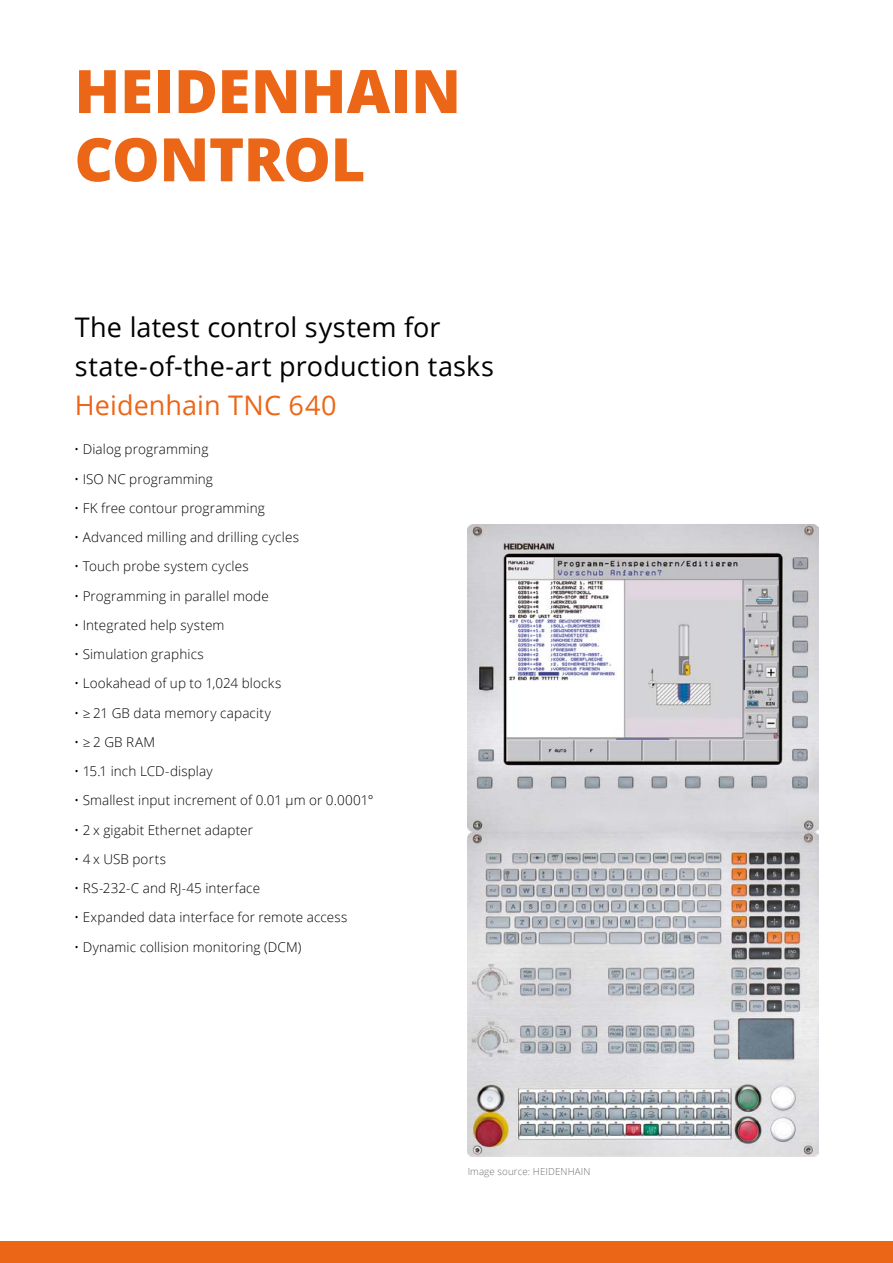
<style>
.page{position:relative;width:893px;height:1263px;background:#fff}
.page>*{position:absolute;margin:0;border:0;box-sizing:border-box;transform-origin:0 0}
.t1{font:800 60px/68.2px "Open Sans";letter-spacing:-.005em;color:#ec6617}
.t2{font:27px/39px "Open Sans";letter-spacing:.005em;color:#000}
.t3{font:27px "Open Sans";letter-spacing:.005em;color:#ec6617}
.t4{font:300 13.5px "Open Sans";letter-spacing:.01em;color:#000}
.t5{font:300 9.75px "Open Sans";letter-spacing:.01em;color:#70706f}
</style>
<div class="page">
<div style="left:0;top:1242px;width:893px;height:21px;background:#ec6617"></div>
<img style="left:467px;top:525px;width:351px;height:631px">
<h1 class="t1" style="left:74px;top:54px;width:388px">HEIDENHAIN<br>CONTROL</h1>
<h2 class="t2" style="left:75px;top:307px;width:421px">The latest control system for state-of-the-art production tasks</h2>
<h2 class="t3" style="left:75px;top:387px;width:263px">Heidenhain TNC 640</h2>
<p class="t4" style="left:74px;top:440px;width:136px">• Dialog programming</p>
<p class="t4" style="left:74px;top:469px;width:140px">• ISO NC programming</p>
<p class="t4" style="left:74px;top:499px;width:192px">• FK free contour programming</p>
<p class="t4" style="left:74px;top:528px;width:226px">• Advanced milling and drilling cycles</p>
<p class="t4" style="left:74px;top:557px;width:176px">• Touch probe system cycles</p>
<p class="t4" style="left:74px;top:586px;width:196px">• Programming in parallel mode</p>
<p class="t4" style="left:74px;top:616px;width:152px">• Integrated help system</p>
<p class="t4" style="left:74px;top:645px;width:131px">• Simulation graphics</p>
<p class="t4" style="left:74px;top:674px;width:209px">• Lookahead of up to 1,024 blocks</p>
<p class="t4" style="left:74px;top:703px;width:198px">• ≥ 21 GB data memory capacity</p>
<p class="t4" style="left:74px;top:733px;width:82px">• ≥ 2 GB RAM</p>
<p class="t4" style="left:74px;top:762px;width:140px">• 15.1 inch LCD-display</p>
<p class="t4" style="left:74px;top:791px;width:301px">• Smallest input increment of 0.01 µm or 0.0001°</p>
<p class="t4" style="left:74px;top:820px;width:180px">• 2 x gigabit Ethernet adapter</p>
<p class="t4" style="left:74px;top:850px;width:93px">• 4 x USB ports</p>
<p class="t4" style="left:74px;top:879px;width:187px">• RS-232-C and RJ-45 interface</p>
<p class="t4" style="left:74px;top:908px;width:275px">• Expanded data interface for remote access</p>
<p class="t4" style="left:74px;top:937px;width:229px">• Dynamic collision monitoring (DCM)</p>
<p class="t5" style="left:468px;top:1164px;width:124px">Image source: HEIDENHAIN</p>
</div>
